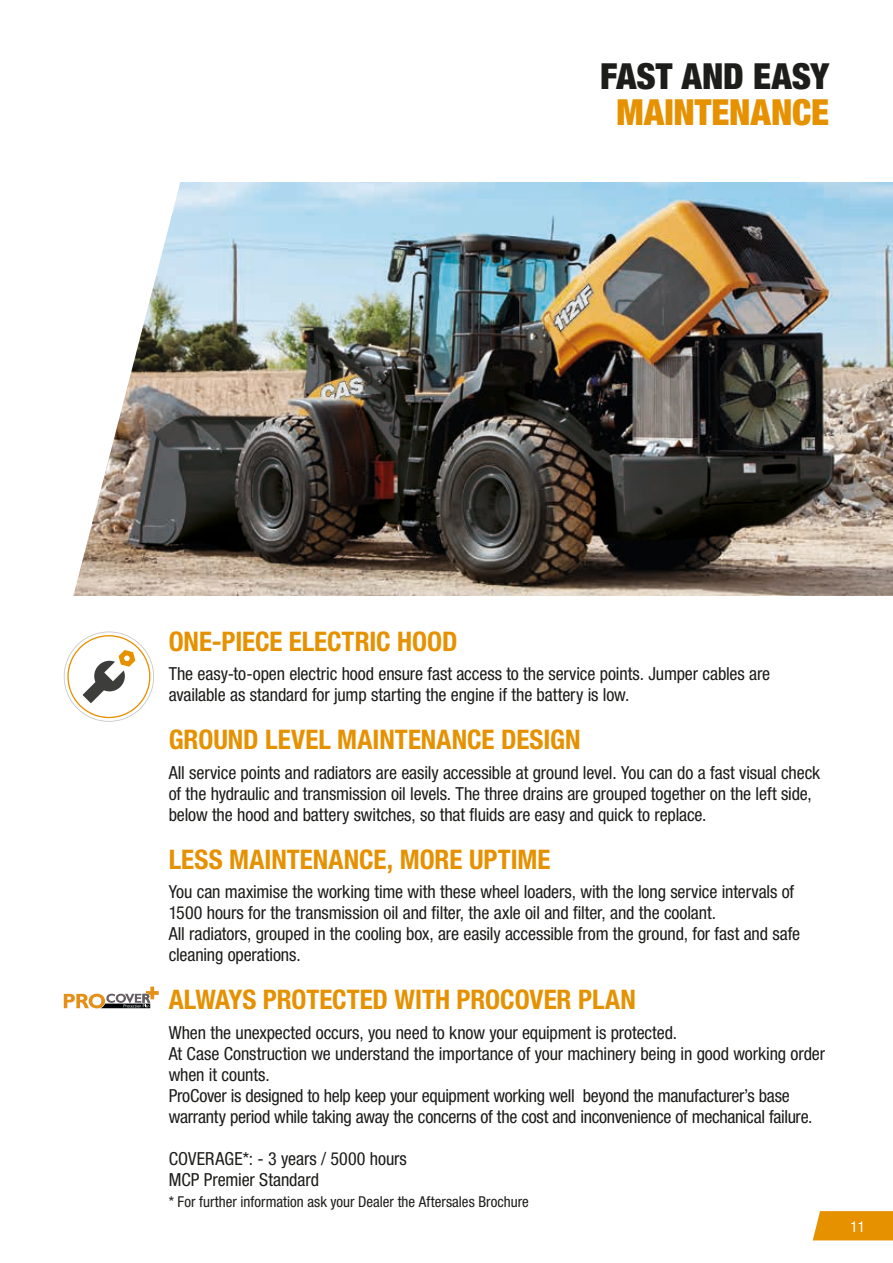
<style>
.page{position:relative;width:893px;height:1263px;background:#fff}
.page>*{position:absolute;margin:0;border:0;box-sizing:border-box;transform-origin:0 0}
.t1{font:900 condensed 36px "Helvetica Neue LT Std";color:#1d1d1b}
.t2{font:900 condensed 36px "Helvetica Neue LT Std";color:#e69100}
.t3{font:700 condensed 27px "Helvetica Neue LT Std";color:#e69100}
.t4{font:condensed 18px/21px "Helvetica Neue LT Std";letter-spacing:-.01em;color:#1d1d1b}
.t5{font:condensed 15px "Helvetica Neue LT Std";color:#1d1d1b}
.t6{font:condensed 15px "Helvetica Neue LT Std";color:#fff}
</style>
<div class="page">
<img style="left:231px;top:183px;width:662px;height:412px">
<svg style="left:63px;top:182px;width:168px;height:827px"></svg>
<svg style="left:813px;top:1211px;width:80px;height:29px;background:#e7960b"></svg>
<svg style="left:64px;top:631px;width:90px;height:91px"></svg>
<svg style="left:64px;top:986px;width:95px;height:22px"></svg>
<h1 class="t1" style="left:600px;top:54px;width:231px">FAST AND EASY</h1>
<h1 class="t2" style="left:616px;top:90px;width:214px">MAINTENANCE</h1>
<h2 class="t3" style="left:169px;top:625px;width:290px">ONE-PIECE ELECTRIC HOOD</h2>
<p class="t4" style="left:169px;top:663px;width:603px">The easy-to-open electric hood ensure fast access to the service points. Jumper cables are available as standard for jump starting the engine if the battery is low.</p>
<h2 class="t3" style="left:169px;top:723px;width:413px">GROUND LEVEL MAINTENANCE DESIGN</h2>
<p class="t4" style="left:169px;top:762px;width:653px">All service points and radiators are easily accessible at ground level. You can do a fast visual check of the hydraulic and transmission oil levels. The three drains are grouped together on the left side, below the hood and battery switches, so that fluids are easy and quick to replace.</p>
<h2 class="t3" style="left:169px;top:843px;width:383px">LESS MAINTENANCE, MORE UPTIME</h2>
<p class="t4" style="left:169px;top:881px;width:633px">You can maximise the working time with these wheel loaders, with the long service intervals of 1500 hours for the transmission oil and filter, the axle oil and filter, and the coolant.<br>All radiators, grouped in the cooling box, are easily accessible from the ground, for fast and safe cleaning operations.</p>
<h2 class="t3" style="left:169px;top:983px;width:469px">ALWAYS PROTECTED WITH PROCOVER PLAN</h2>
<p class="t4" style="left:169px;top:1022px;width:658px">When the unexpected occurs, you need to know your equipment is protected.<br>At Case Construction we understand the importance of your machinery being in good working order when it counts.<br>ProCover is designed to help keep your equipment working well beyond the manufacturer’s base warranty period while taking away the concerns of the cost and inconvenience of mechanical failure.</p>
<p class="t4" style="left:169px;top:1148px;width:240px">COVERAGE*: - 3 years / 5000 hours<br>MCP Premier Standard</p>
<p class="t5" style="left:169px;top:1193px;width:362px">* For further information ask your Dealer the Aftersales Brochure</p>
<p class="t6" style="left:850px;top:1218px;width:16px">11</p>
</div>
